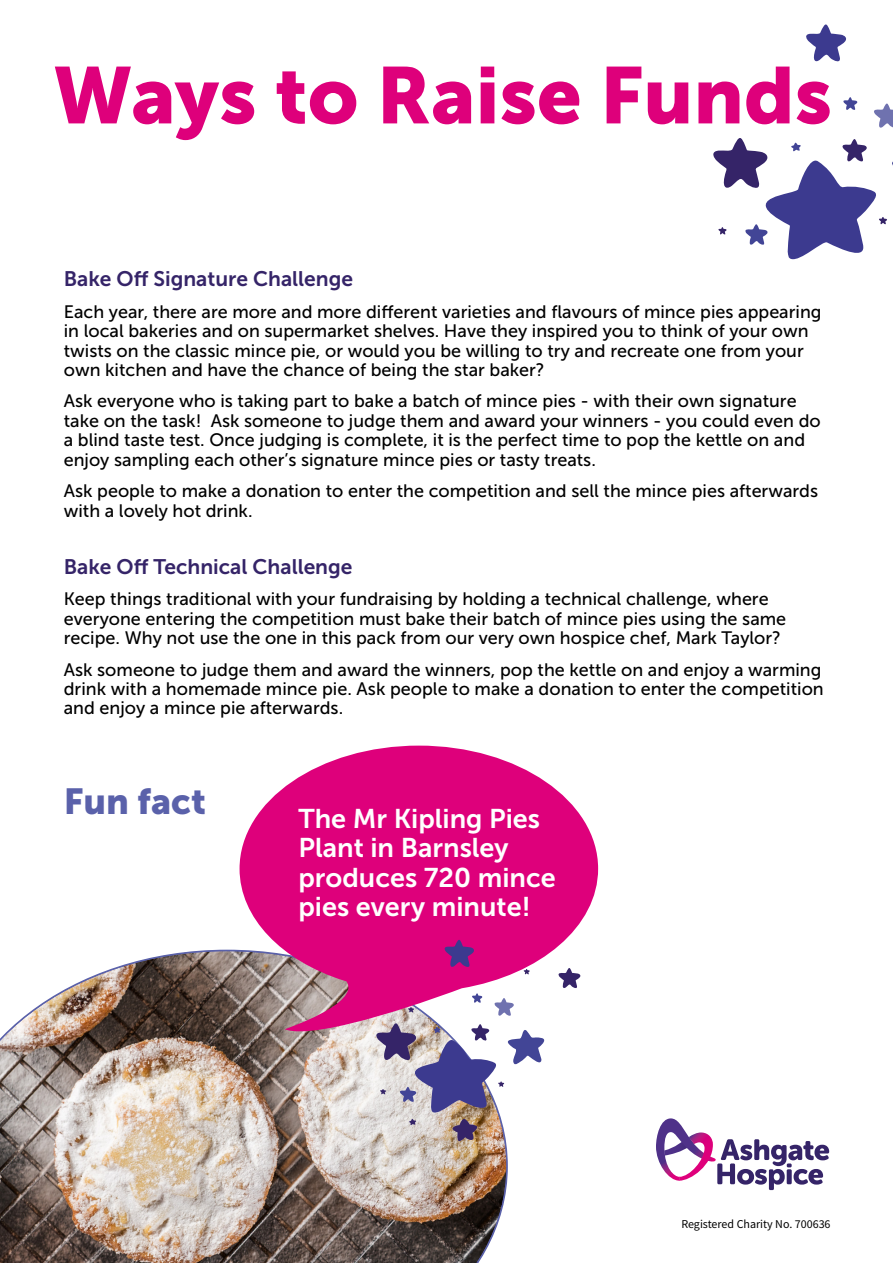
<style>
.page{position:relative;width:893px;height:1263px;background:#fff}
.page>*{position:absolute;margin:0;border:0;box-sizing:border-box;transform-origin:0 0}
.t1{font:79.5px "Museo Sans 900";color:#de007b}
.t2{font:36px "Museo Sans 900";color:#5a61aa}
.t3{font:27px/29.1px "Museo Sans 700";color:#fff}
.t4{font:21px "Museo Sans 700";color:#352468}
.t5{font:18px/19.4px "Museo Sans 500";color:#000}
.t6{font:12px "Source Sans Pro";color:#000}
</style>
<div class="page">
<svg style="left:806px;top:24px;width:40px;height:38px"></svg>
<svg style="left:874px;top:104px;width:19px;height:24px"></svg>
<svg style="left:756px;top:115px;width:9px;height:8px"></svg>
<svg style="left:713px;top:138px;width:180px;height:122px"></svg>
<svg style="left:843px;top:97px;width:15px;height:13px"></svg>
<svg style="left:656px;top:1118px;width:173px;height:72px"></svg>
<img style="left:0;top:950px;width:508px;height:313px">
<svg style="left:240px;top:746px;width:358px;height:296px;fill:#de007b"></svg>
<svg style="left:443px;top:940px;width:32px;height:29px"></svg>
<svg style="left:558px;top:966px;width:22px;height:24px"></svg>
<svg style="left:523px;top:968px;width:7px;height:7px"></svg>
<svg style="left:376px;top:992px;width:171px;height:149px"></svg>
<p class="t1" style="left:53px;top:50px;width:780px">Ways to Raise Funds</p>
<p class="t4" style="left:64px;top:267px;width:291px">Bake Off Signature Challenge</p>
<p class="t5" style="left:64px;top:302px;width:759px">Each year, there are more and more different varieties and flavours of mince pies appearing in local bakeries and on supermarket shelves. Have they inspired you to think of your own twists on the classic mince pie, or would you be willing to try and recreate one from your own kitchen and have the chance of being the star baker?</p>
<p class="t5" style="left:64px;top:392px;width:758px">Ask everyone who is taking part to bake a batch of mince pies - with their own signature take on the task! Ask someone to judge them and award your winners - you could even do a blind taste test. Once judging is complete, it is the perfect time to pop the kettle on and enjoy sampling each other’s signature mince pies or tasty treats.</p>
<p class="t5" style="left:64px;top:481px;width:756px">Ask people to make a donation to enter the competition and sell the mince pies afterwards with a lovely hot drink.</p>
<p class="t4" style="left:64px;top:555px;width:290px">Bake Off Technical Challenge</p>
<p class="t5" style="left:64px;top:589px;width:724px">Keep things traditional with your fundraising by holding a technical challenge, where everyone entering the competition must bake their batch of mince pies using the same recipe. Why not use the one in this pack from our very own hospice chef, Mark Taylor?</p>
<p class="t5" style="left:64px;top:660px;width:761px">Ask someone to judge them and award the winners, pop the kettle on and enjoy a warming drink with a homemade mince pie. Ask people to make a donation to enter the competition and enjoy a mince pie afterwards.</p>
<p class="t2" style="left:64px;top:781px;width:144px">Fun fact</p>
<p class="t3" style="left:298px;top:804px;width:259px">The Mr Kipling Pies<br>Plant in Barnsley produces 720 mince pies every minute!</p>
<p class="t6" style="left:681px;top:1217px;width:151px">Registered Charity No. 700636</p>
</div>
